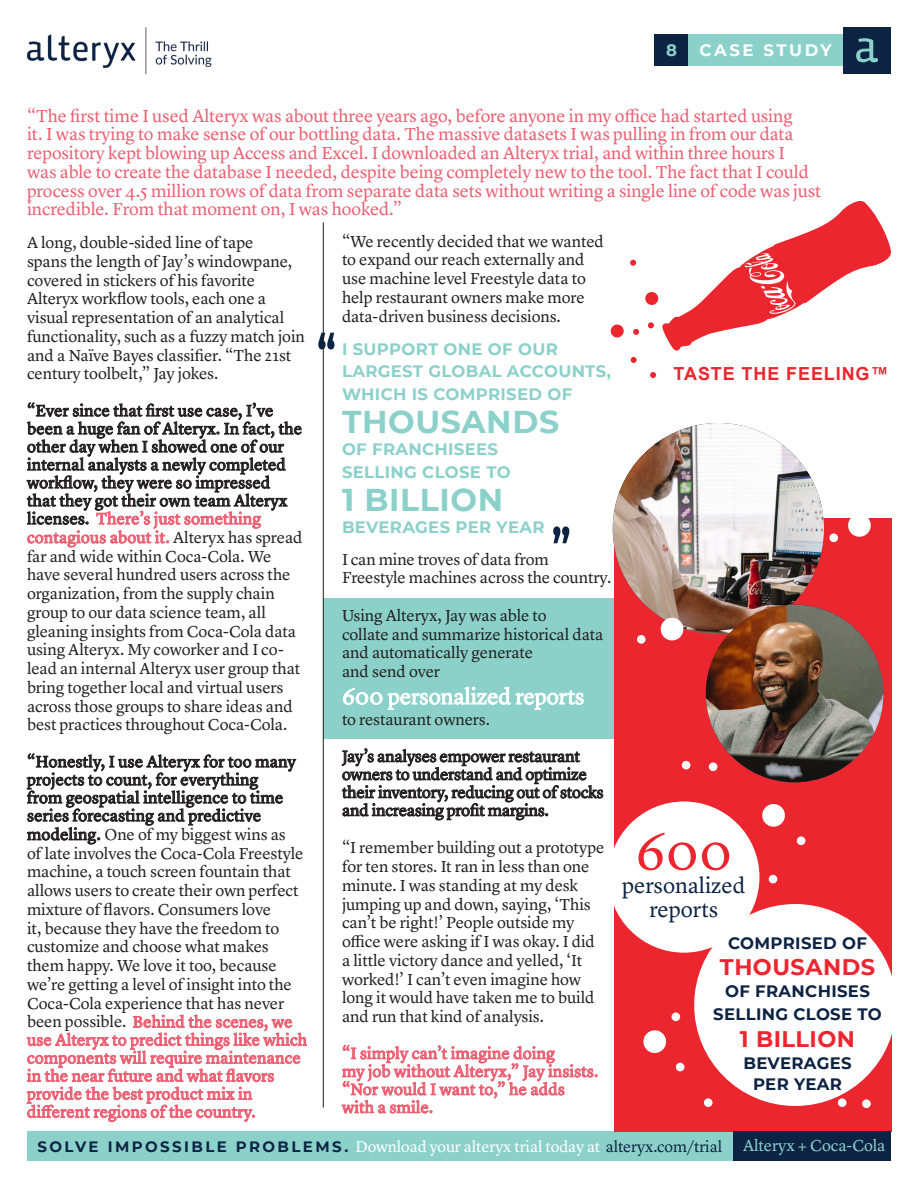
<style>
.page{position:relative;width:918px;height:1188px;background:#fff}
.page>*{position:absolute;margin:0;border:0;box-sizing:border-box;transform-origin:0 0}
.t1{font:52.5px "Lyon Text";color:#eb262e}
.t2{font:700 31.5px "Montserrat";letter-spacing:.02em;color:#8bd1ca}
.t3{font:22.5px "Lyon Text";letter-spacing:-.005em;color:#fff}
.t4{font:22.5px/24px "Lyon Text";letter-spacing:-.005em;color:#0d2344;text-align:center}
.t5{font:700 22.5px "Montserrat";letter-spacing:.02em;color:#eb262e}
.t6{font:18px/18.8px "Lyon Text";letter-spacing:-.005em;color:#ec5e71}
.t7{font:700 18px "Arial";letter-spacing:.05em;color:#eb262e}
.t8{font:16.5px/18.5px "Lyon Text";letter-spacing:-.005em;color:#231f20}
.t9{font:700 16.5px/22.5px "Montserrat";letter-spacing:.02em;color:#8bd1ca}
.t10{font:16.5px/18px "Lyon Text";letter-spacing:.01em;color:#ec5e71}
.t11{font:700 16.5px "Montserrat";letter-spacing:.02em;color:#0d2344}
.t12{font:16.5px "Lyon Text";letter-spacing:-.005em;color:#8bd1ca}
.t13{font:700 16.5px "Montserrat";letter-spacing:.15em;color:#fff}
.t14{font:16.05px "Lyon Text";letter-spacing:-.005em;color:#fff}
.s1{color:#ec5e71}
.s2{font-family:"Montserrat";font-weight:700;font-size:15px;color:#0d2344}
.s3{color:#0d2344}
</style>
<div class="page">
<div style="left:323px;top:598px;width:293px;height:141px;background:#8bd1ca"></div>
<div style="left:655px;top:35px;width:33px;height:31px;background:#0d2344"></div>
<div style="left:688px;top:35px;width:190px;height:31px;background:#8bd1ca"></div>
<div style="left:843px;top:27px;width:48px;height:47px;background:#0d2344"></div>
<svg style="left:856px;top:38px;width:22px;height:24px"></svg>
<img style="left:27px;top:28px;width:185px;height:46px">
<div style="left:27px;top:1132px;width:715px;height:29px;background:#8bd1ca"></div>
<div style="left:614px;top:518px;width:278px;height:614px;background:#eb262e"></div>
<svg style="left:343px;top:687px;width:241px;height:23px"></svg>
<svg style="left:342px;top:748px;width:261px;height:73px"></svg>
<svg style="left:342px;top:1045px;width:256px;height:69px"></svg>
<svg style="left:27px;top:402px;width:275px;height:146px"></svg>
<svg style="left:27px;top:753px;width:269px;height:92px"></svg>
<svg style="left:27px;top:1014px;width:280px;height:109px"></svg>
<svg style="left:553px;top:526px;width:16px;height:17px"></svg>
<svg style="left:318px;top:333px;width:17px;height:17px"></svg>
<hr style="left:323px;top:222px;width:1px;height:886px;background:#231f20">
<div style="left:734px;top:1132px;width:157px;height:29px;background:#0d2344"></div>
<svg style="left:662px;top:201px;width:229px;height:150px"></svg>
<div style="left:611px;top:325px;width:13px;height:13px;background:#eb262e;border-radius:50%"></div>
<div style="left:645px;top:292px;width:13px;height:13px;background:#eb262e;border-radius:50%"></div>
<svg style="left:648px;top:322px;width:6px;height:6px"></svg>
<svg style="left:630px;top:260px;width:6px;height:6px"></svg>
<svg style="left:633px;top:329px;width:6px;height:6px"></svg>
<svg style="left:650px;top:372px;width:6px;height:6px"></svg>
<svg style="left:631px;top:357px;width:6px;height:6px"></svg>
<img style="left:613px;top:423px;width:211px;height:211px;border-radius:106px">
<img style="left:706px;top:605px;width:177px;height:177px;border-radius:89px">
<div style="left:608px;top:801px;width:151px;height:152px;background:#fff;border-radius:50%"></div>
<div style="left:762px;top:804px;width:23px;height:23px;background:#fff;border-radius:50%"></div>
<div style="left:797px;top:836px;width:8px;height:9px;background:#fff;border-radius:50%"></div>
<div style="left:829px;top:534px;width:9px;height:8px;background:#fff;border-radius:50%"></div>
<div style="left:838px;top:1098px;width:8px;height:9px;background:#fff;border-radius:50%"></div>
<div style="left:862px;top:1099px;width:9px;height:9px;background:#fff;border-radius:50%"></div>
<div style="left:672px;top:1013px;width:8px;height:8px;background:#fff;border-radius:50%"></div>
<div style="left:676px;top:1063px;width:8px;height:8px;background:#fff;border-radius:50%"></div>
<div style="left:682px;top:761px;width:8px;height:9px;background:#fff;border-radius:50%"></div>
<div style="left:637px;top:635px;width:9px;height:9px;background:#fff;border-radius:50%"></div>
<div style="left:709px;top:762px;width:8px;height:9px;background:#fff;border-radius:50%"></div>
<div style="left:769px;top:875px;width:8px;height:8px;background:#fff;border-radius:50%"></div>
<div style="left:704px;top:1098px;width:9px;height:9px;background:#fff;border-radius:50%"></div>
<div style="left:661px;top:618px;width:22px;height:22px;background:#fff;border-radius:50%"></div>
<div style="left:848px;top:514px;width:23px;height:23px;background:#fff;border-radius:50%"></div>
<div style="left:643px;top:1030px;width:23px;height:23px;background:#fff;border-radius:50%"></div>
<div style="left:694px;top:904px;width:202px;height:202px;background:#fff;border-radius:50%"></div>
<p class="t9" style="left:666px;top:38px;width:12px">8</p>
<p class="t13" style="left:700px;top:38px;width:134px">CASE STUDY</p>
<p class="t6" style="left:27px;top:105px;width:796px">“The first time I used Alteryx was about three years ago, before anyone in my office had started using<br>it. I was trying to make sense of our bottling data. The massive datasets I was pulling in from our data repository kept blowing up Access and Excel. I downloaded an Alteryx trial, and within three hours I<br>was able to create the database I needed, despite being completely new to the tool. The fact that I could process over 4.5 million rows of data from separate data sets without writing a single line of code was just incredible. From that moment on, I was hooked.”</p>
<p class="t8" style="left:27px;top:232px;width:279px">A long, double-sided line of tape<br>spans the length of Jay’s windowpane, covered in stickers of his favorite Alteryx workflow tools, each one a visual representation of an analytical functionality, such as a fuzzy match join and a Naïve Bayes classifier. “The 21st century toolbelt,” Jay jokes.</p>
<p class="t8" style="left:27px;top:400px;width:277px">“Ever since that first use case, I’ve been a huge fan of Alteryx. In fact, the other day when I showed one of our internal analysts a newly completed workflow, they were so impressed that they got their own team Alteryx licenses. <span class="s1">There’s just something contagious about it.</span> Alteryx has spread far and wide within Coca-Cola. We have several hundred users across the organization, from the supply chain group to our data science team, all gleaning insights from Coca-Cola data using Alteryx. My coworker and I co&shy;lead an internal Alteryx user group that bring together local and virtual users across those groups to share ideas and best practices throughout Coca-Cola.</p>
<p class="t8" style="left:27px;top:751px;width:282px">“Honestly, I use Alteryx for too many projects to count, for everything<br>from geospatial intelligence to time series forecasting and predictive modeling. One of my biggest wins as<br>of late involves the Coca-Cola Freestyle machine, a touch screen fountain that allows users to create their own perfect mixture of flavors. Consumers love<br>it, because they have the freedom to customize and choose what makes them happy. We love it too, because we’re getting a level of insight into the Coca-Cola experience that has never been possible. <span class="s1">Behind the scenes, we use Alteryx to predict things like which components will require maintenance in the near future and what flavors provide the best product mix in different regions of the country.</span></p>
<p class="t8" style="left:342px;top:230px;width:264px">“We recently decided that we wanted to expand our reach externally and use machine level Freestyle data to help restaurant owners make more data-driven business decisions.</p>
<p class="t9" style="left:342px;top:337px;width:271px">I SUPPORT ONE OF OUR<br>LARGEST GLOBAL ACCOUNTS,<br>WHICH IS COMPRISED OF</p>
<p class="t2" style="left:342px;top:399px;width:219px">THOUSANDS</p>
<p class="t9" style="left:342px;top:437px;width:170px">OF FRANCHISEES<br>SELLING CLOSE TO</p>
<p class="t2" style="left:342px;top:477px;width:163px">1 BILLION</p>
<p class="t9" style="left:342px;top:515px;width:204px">BEVERAGES PER YEAR</p>
<p class="t8" style="left:342px;top:548px;width:271px">I can mine troves of data from<br>Freestyle machines across the country.</p>
<p class="t8" style="left:342px;top:605px;width:206px">Using Alteryx, Jay was able to</p>
<p class="t8" style="left:342px;top:623px;width:263px">collate and summarize historical data and automatically generate</p>
<p class="t8" style="left:342px;top:661px;width:100px">and send over</p>
<p class="t3" style="left:342px;top:679px;width:244px">600 personalized reports</p>
<p class="t8" style="left:342px;top:709px;width:150px">to restaurant owners.</p>
<p class="t8" style="left:342px;top:746px;width:263px;line-height:18px">Jay’s analyses empower restaurant owners to understand and optimize their inventory, reducing out of stocks and increasing profit margins.</p>
<p class="t8" style="left:342px;top:837px;width:264px">“I remember building out a prototype for ten stores. It ran in less than one minute. I was standing at my desk jumping up and down, saying, ‘This can’t be right!’ People outside my office were asking if I was okay. I did a little victory dance and yelled, ‘It worked!’ I can’t even imagine how long it would have taken me to build and run that kind of analysis.</p>
<p class="t10" style="left:342px;top:1043px;width:258px">“I simply can’t imagine doing<br>my job without Alteryx,” Jay insists. “Nor would I want to,” he adds with a smile.</p>
<p class="t7" style="left:674px;top:361px;width:216px">TASTE THE FEELING™</p>
<p class="t1" style="left:635px;top:812px;width:99px">600</p>
<p class="t4" style="left:622px;top:872px;width:125px">personalized reports</p>
<p class="t11" style="left:728px;top:931px;width:140px">COMPRISED OF</p>
<p class="t5" style="left:720px;top:950px;width:157px">THOUSANDS</p>
<p class="t11" style="left:725px;top:979px;width:146px">OF FRANCHISES</p>
<p class="t11" style="left:713px;top:1002px;width:170px">SELLING CLOSE TO</p>
<p class="t5" style="left:740px;top:1022px;width:117px">1 BILLION</p>
<p class="t11" style="left:743px;top:1051px;width:110px">BEVERAGES</p>
<p class="t11" style="left:753px;top:1072px;width:90px">PER YEAR</p>
<p class="t14" style="left:38px;top:1135px;width:686px"><span class="s2">S O LVE I M P O S S I B L E PR O B L E M S .</span> Download your alteryx trial today at <span class="s3">alteryx.com/trial</span></p>
<p class="t12" style="left:743px;top:1133px;width:144px">Alteryx + Coca-Cola</p>
</div>
